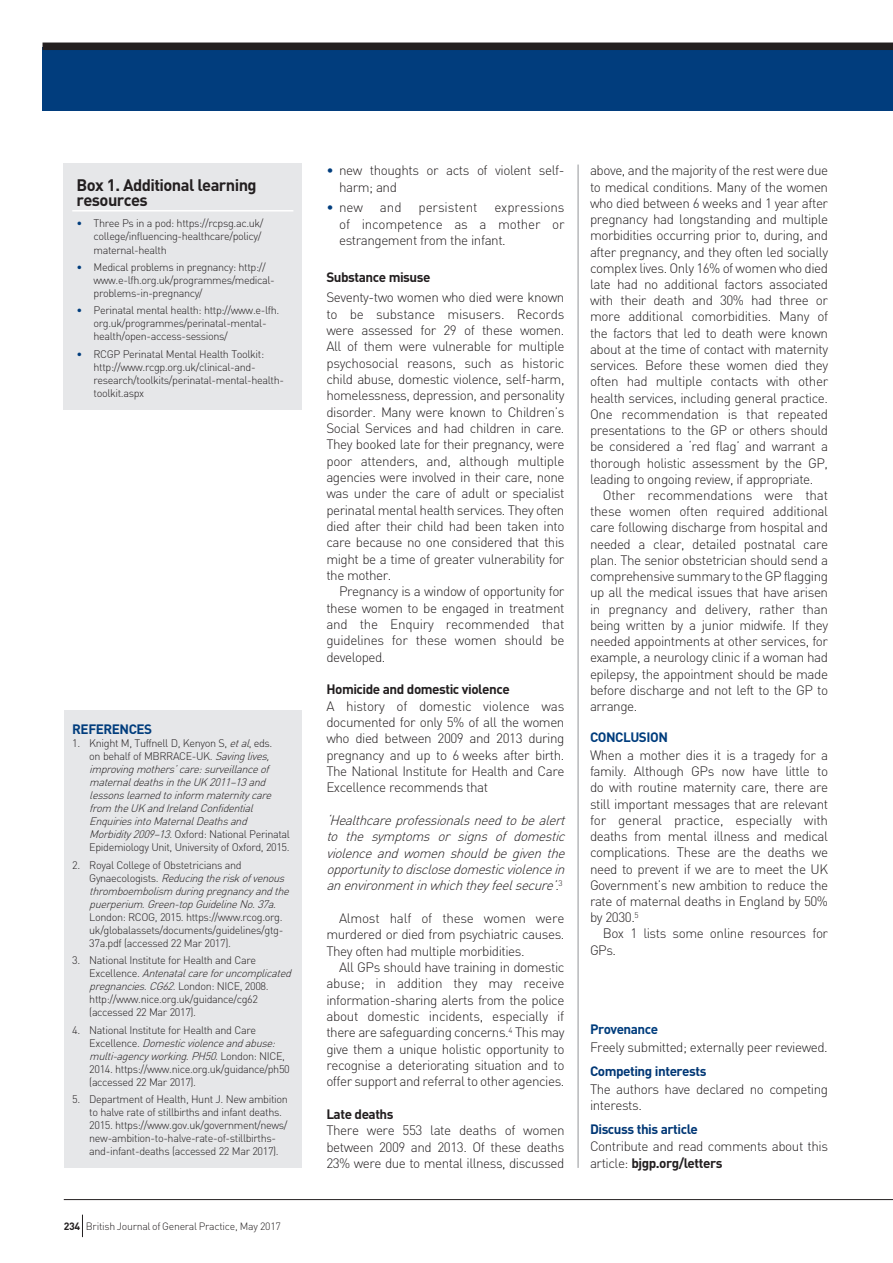
<style>
.page{position:relative;width:893px;height:1263px;background:#fff}
.page>*{position:absolute;margin:0;border:0;box-sizing:border-box;transform-origin:0 0}
.t1{font:700 16.5px/15px "DIN";letter-spacing:-.035em;color:#231f20}
.t2{font:300 13.5px/16.2px "DIN";letter-spacing:-.035em;color:#231f20;text-align:justify}
.t3{font:italic 300 13.5px/16.4px "DIN";color:#231f20;text-align:justify}
.t4{font:700 13.5px "DIN";letter-spacing:-.035em;color:#231f20}
.t5{font:700 13.5px "DIN";letter-spacing:-.035em;color:#013775}
.t6{font:700 13.5px "DIN";letter-spacing:-.035em;color:#013d7d}
.t7{font:300 10.8px/13px "DIN";letter-spacing:-.035em;color:#231f20}
.t8{font:italic 300 10.8px/13px "DIN";color:#231f20}
.t9{font:300 10.5px "DIN";letter-spacing:-.025em;color:#231f20}
.s1{color:#013d7d}
.s2{font-style:normal}
.s3{font-style:italic}
.s4{font-weight:700}
</style>
<div class="page">
<hr style="left:578px;top:165px;width:1px;height:1003px;background:#939598">
<div style="left:43px;top:48px;width:850px;height:63px;background:#013d7d"></div>
<div style="left:64px;top:710px;width:237px;height:458px;background:#e6e7e9"></div>
<div style="left:64px;top:164px;width:238px;height:246px;background:#e6e7e9"></div>
<hr style="left:72px;top:210px;width:221px;height:2px;background:#fff">
<hr style="left:64px;top:1199px;width:829px;height:1px;background:#231f20">
<svg style="left:82px;top:1215px;width:1px;height:22px"></svg>
<div style="left:43px;top:43px;width:850px;height:7px;background:#231f20"></div>
<p class="t1" style="left:77px;top:177px;width:182px">Box 1. Additional learning resources</p>
<p class="t7" style="left:94px;top:217px;width:172px;text-indent:-17px"><span class="s1">•</span> Three Ps in a pod: https://rcpsg.ac.uk/ college/influencing-healthcare/policy/ maternal-health</p>
<p class="t7" style="left:94px;top:260px;width:183px;text-indent:-17px"><span class="s1">•</span> Medical problems in pregnancy: http:// www.e-lfh.org.uk/programmes/medical&shy;problems-in-pregnancy/</p>
<p class="t7" style="left:94px;top:304px;width:187px;text-indent:-17px"><span class="s1">•</span> Perinatal mental health: http://www.e-lfh. org.uk/programmes/perinatal-mental&shy;health/open-access-sessions/</p>
<p class="t7" style="left:94px;top:347px;width:192px;text-indent:-17px"><span class="s1">•</span> RCGP Perinatal Mental Health Toolkit: http://www.rcgp.org.uk/clinical-and&shy;research/toolkits/perinatal-mental-health&shy;toolkit.aspx</p>
<p class="t6" style="left:72px;top:720px;width:81px">REFERENCES</p>
<p class="t8" style="left:89px;top:736px;width:202px;text-indent:-17px"><span class="s2">1. Knight M, Tuffnell D, Kenyon S,</span> etal<span class="s2">, eds.<br>on behalf of MBRRACE-UK.</span> Savinglives, improvingmothers’care:surveillanceof maternaldeathsintheUK2011–13and lessonslearnedtoinform maternitycare from theUKandIrelandConfidential EnquiriesintoMaternalDeathsand Morbidity2009–13<span class="s2">. Oxford: National Perinatal Epidemiology Unit, University of Oxford, 2015.</span></p>
<p class="t7" style="left:89px;top:858px;width:205px;text-indent:-17px">2. Royal College of Obstetricians and<br>G y n a e c o l o g i s t s . <span class="s3">Reducingtheriskofvenous thromboembolism duringpregnancyandthe puerperium.Green-topGuidelineNo.37a</span>.<br>London: RCOG, 2015. https://www.rcog.org. uk/globalassets/documents/guidelines/gtg-37a.pdf (accessed 22 Mar 2017).</p>
<p class="t7" style="left:89px;top:954px;width:207px;text-indent:-17px">3. National Institute for Health and Care<br>E x c e l l e n c e . <span class="s3">Antenatalcareforuncomplicated pregnancies.CG62</span>. L o n d o n : N I C E , 2 0 0 8 . http://www.nice.org.uk/guidance/cg62 (accessed 22 Mar 2017).</p>
<p class="t7" style="left:89px;top:1023px;width:202px;text-indent:-17px">4. National Institute for Health and Care<br>E x c e l l e n c e . <span class="s3">Domesticviolenceandabuse: multi-agencyworking.PH50</span>. L o n d o n : N I C E , 2014. https://www.nice.org.uk/guidance/ph50 (accessed 22 Mar 2017).</p>
<p class="t7" style="left:89px;top:1093px;width:200px;text-indent:-17px">5. Department of Health, Hunt J. New ambition to halve rate of stillbirths and infant deaths.<br>2015. https://www.gov.uk/government/news/ new-ambition-to-halve-rate-of-stillbirths&shy;and-infant-deaths (accessed 22 Mar 2017).</p>
<p class="t9" style="left:64px;top:1219px;width:219px"><span class="s4">234</span> British Journal of General Practice, May 2017</p>
<p class="t2" style="left:339px;top:162px;width:227px;text-indent:-13px"><span class="s1">•</span> new thoughts or acts of violent self&shy;harm; and</p>
<p class="t2" style="left:339px;top:199px;width:227px;text-indent:-13px"><span class="s1">•</span> new and persistent expressions of incompetence as a mother or estrangement from the infant.</p>
<p class="t4" style="left:326px;top:268px;width:106px">Substance misuse</p>
<p class="t2" style="left:326px;top:289px;width:240px">Seventy-two women who died were known to be substance misusers. Records were assessed for 29 of these women.<br>All of them were vulnerable for multiple psychosocial reasons, such as historic child abuse, domestic violence, self-harm, homelessness, depression, and personality disorder. Many were known to Children’s Social Services and had children in care.<br>They booked late for their pregnancy, were poor attenders, and, although multiple agencies were involved in their care, none was under the care of adult or specialist perinatal mental health services. They often died after their child had been taken into care because no one considered that this might be a time of greater vulnerability for the mother.</p>
<p class="t2" style="left:326px;top:583px;width:240px;text-indent:13px">Pregnancy is a window of opportunity for these women to be engaged in treatment and the Enquiry recommended that guidelines for these women should be developed.</p>
<p class="t4" style="left:326px;top:680px;width:185px">Homicide and domestic violence</p>
<p class="t2" style="left:326px;top:697px;width:240px">A history of domestic violence was documented for only 5% of all the women who died between 2009 and 2013 during pregnancy and up to 6 weeks after birth.<br>The National Institute for Health and Care Excellence recommends that</p>
<p class="t3" style="left:326px;top:812px;width:244px">‘Healthcareprofessionalsneedtobealert to the symptoms or signs of domestic violence and women should be given the opportunitytodisclosedomesticviolencein anenvironmentinwhichtheyfeelsecure’<span class="s2">.</span> <sup>3</sup></p>
<p class="t2" style="left:326px;top:910px;width:240px;text-indent:13px">Almost half of these women were murdered or died from psychiatric causes.<br>They often had multiple morbidities.</p>
<p class="t2" style="left:326px;top:959px;width:240px;text-indent:13px">All GPs should have training in domestic abuse; in addition they may receive information-sharing alerts from the police about domestic incidents, especially if there are safeguarding concerns.<sup>4</sup> This may give them a unique holistic opportunity to recognise a deteriorating situation and to offer support and referral to other agencies.</p>
<p class="t4" style="left:326px;top:1105px;width:69px">Late deaths</p>
<p class="t2" style="left:326px;top:1122px;width:240px">There were 553 late deaths of women between 2009 and 2013. Of these deaths 23% were due to mental illness, discussed</p>
<p class="t2" style="left:590px;top:162px;width:240px">above, and the majority of the rest were due to medical conditions. Many of the women who died between 6 weeks and 1 year after pregnancy had longstanding and multiple morbidities occurring prior to, during, and after pregnancy, and they often led socially complex lives. Only 16% of women who died late had no additional factors associated with their death and 30% had three or more additional comorbidities. Many of the factors that led to death were known about at the time of contact with maternity services. Before these women died they often had multiple contacts with other health services, including general practice.<br>One recommendation is that repeated presentations to the GP or others should be considered a ‘red flag’ and warrant a thorough holistic assessment by the GP, leading to ongoing review, if appropriate.</p>
<p class="t2" style="left:590px;top:487px;width:240px;text-indent:13px">Other recommendations were that these women often required additional care following discharge from hospital and needed a clear, detailed postnatal care plan. The senior obstetrician should send a comprehensive summary to the GP flagging up all the medical issues that have arisen in pregnancy and delivery, rather than being written by a junior midwife. If they needed appointments at other services, for example, a neurology clinic if a woman had epilepsy, the appointment should be made before discharge and not left to the GP to arrange.</p>
<p class="t6" style="left:590px;top:729px;width:79px">CONCLUSION</p>
<p class="t2" style="left:590px;top:747px;width:240px">When a mother dies it is a tragedy for a family. Although GPs now have little to do with routine maternity care, there are still important messages that are relevant for general practice, especially with deaths from mental illness and medical complications. These are the deaths we need to prevent if we are to meet the UK Government’s new ambition to reduce the rate of maternal deaths in England by 50% by 2030.<sup>5</sup></p>
<p class="t2" style="left:590px;top:925px;width:240px;text-indent:13px">Box 1 lists some online resources for<br>GPs.</p>
<p class="t6" style="left:590px;top:1021px;width:70px">Provenance</p>
<p class="t2" style="left:590px;top:1039px;width:239px">Freely submitted; externally peer reviewed.</p>
<p class="t5" style="left:590px;top:1062px;width:118px">Competing interests</p>
<p class="t2" style="left:590px;top:1080px;width:240px">The authors have declared no competing interests.</p>
<p class="t5" style="left:590px;top:1120px;width:110px">Discuss this article</p>
<p class="t2" style="left:590px;top:1138px;width:240px">Contribute and read comments about this article: <span class="s4">bjgp.org/letters</span></p>
</div>
